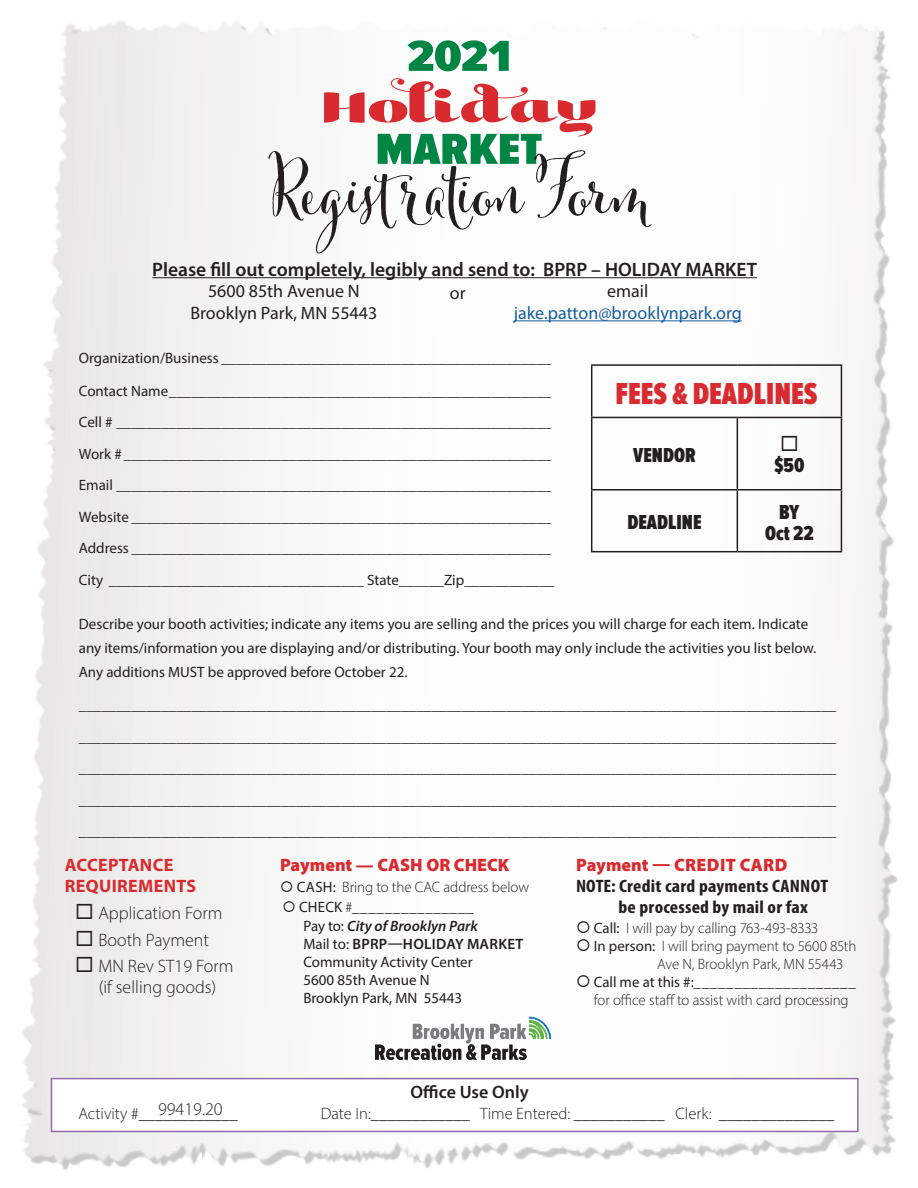
<style>
.page{position:relative;width:918px;height:1188px;background:#fff}
.page>*{position:absolute;margin:0;border:0;box-sizing:border-box;transform-origin:0 0}
.t1{font:700 85.5px "Cantoni Pro";letter-spacing:.015em;color:#231f20}
.t2{font:51px "Kari Display Pro";letter-spacing:.01em;color:#d92b2f;scale:1.25 1}
.t3{font:900 45px "Proxima Nova Ex Cn";letter-spacing:-.005em;color:#008544;scale:1.25 1}
.t4{font:900 31.5px "Proxima Nova Ex Cn";color:#d92b2f}
.t5{font:900 21px/21px "Proxima Nova Ex Cn";color:#231f20;text-align:center}
.t6{font:600 19.5px "Myriad Pro";color:#231f20}
.t7{font:300 18px/21px "Myriad Pro";color:#231f20;text-align:center}
.t8{font:700 condensed 18px/21px "Myriad Pro";letter-spacing:.01em;color:#231f20;scale:1.1 1}
.t9{font:18px/21.6px "Myriad Pro";color:#231f20;text-align:center}
.t10{font:900 18px "Myriad Pro";letter-spacing:.005em;color:#d92b2f}
.t11{font:18px "Myriad Pro";color:#175d9e}
.t12{font:700 18px/21px "Myriad Pro";letter-spacing:.02em;color:#d92b2f}
.t13{font:600 18px "Myriad Pro";color:#231f20}
.t14{font:300 16.5px "Myriad Pro";color:#231f20}
.t15{font:300 15px/31.5px "Myriad Pro";letter-spacing:-.005em;color:#231f20}
.t16{font:15px/18px "Myriad Pro";color:#231f20}
.t17{font:italic 600 15px/19.5px "Myriad Pro";color:#231f20;text-align:right}
.s1{font-weight:400}
.s2{font-weight:400;font-style:normal}
.s3{font-weight:300;font-style:normal}
.s4{font-weight:600}
</style>
<div class="page">
<img style="left:22px;top:21px;width:876px;height:1149px">
<div style="left:51px;top:1078px;width:808px;height:54px;background:#fff;border:2px solid #9769ac"></div>
<hr style="left:152px;top:277px;width:605px;height:1px;background:#231f20">
<hr style="left:514px;top:320px;width:228px;height:1px;background:#175d9e">
<hr style="left:591px;top:364px;width:146px;height:2px;background:#231f20">
<hr style="left:591px;top:366px;width:1px;height:51px;background:#231f20">
<hr style="left:737px;top:364px;width:105px;height:2px;background:#231f20">
<hr style="left:841px;top:366px;width:1px;height:51px;background:#231f20">
<hr style="left:591px;top:417px;width:146px;height:1px;background:#231f20">
<hr style="left:591px;top:418px;width:1px;height:71px;background:#231f20">
<hr style="left:737px;top:417px;width:105px;height:1px;background:#231f20">
<hr style="left:737px;top:418px;width:1px;height:71px;background:#231f20">
<hr style="left:841px;top:418px;width:1px;height:71px;background:#231f20">
<hr style="left:591px;top:489px;width:146px;height:1px;background:#231f20">
<hr style="left:591px;top:490px;width:1px;height:61px;background:#231f20">
<hr style="left:737px;top:489px;width:105px;height:1px;background:#231f20">
<hr style="left:737px;top:490px;width:1px;height:61px;background:#231f20">
<hr style="left:841px;top:490px;width:1px;height:61px;background:#231f20">
<hr style="left:591px;top:551px;width:146px;height:1px;background:#231f20">
<hr style="left:737px;top:551px;width:105px;height:1px;background:#231f20">
<img style="left:376px;top:1016px;width:174px;height:43px">
<svg style="left:782px;top:436px;width:15px;height:15px"></svg>
<h3 class="t3" style="left:407px;top:31px;width:85px">2021</h3>
<h2 class="t2" style="left:321px;top:73px;width:222px">Holiday</h2>
<h3 class="t3" style="left:375px;top:124px;width:135px">MARKET</h3>
<h1 class="t1" style="left:269px;top:135px;width:382px">Registration Form</h1>
<h3 class="t6" style="left:152px;top:257px;width:606px">Please fill out completely, legibly and send to: BPRP – HOLIDAY MARKET</h3>
<p class="t9" style="left:190px;top:280px;width:188px">5600 85th Avenue N<br>Brooklyn Park, MN 55443</p>
<p class="t9" style="left:607px;top:280px;width:43px">email</p>
<p class="t9" style="left:450px;top:281px;width:17px">or</p>
<p class="t11" style="left:514px;top:302px;width:229px">jake.patton@brooklynpark.org</p>
<p class="t15" style="left:79px;top:342px;width:474px"><span class="s1">Organization/Business</span> ____________________________________________</p>
<p class="t15" style="left:79px;top:375px;width:477px"><span class="s1">Contact Name</span>___________________________________________________ <span class="s1">Cell #</span> __________________________________________________________ <span class="s1">Work #</span> _________________________________________________________ <span class="s1">Email</span> __________________________________________________________ <span class="s1">Website</span> ________________________________________________________ <span class="s1">Address</span> ________________________________________________________ <span class="s1">City</span> __________________________________ <span class="s1">State</span>______<span class="s1">Zip</span>____________</p>
<p class="t16" style="left:79px;top:612px;width:739px;line-height:24px">Describe your booth activities; indicate any items you are selling and the prices you will charge for each item. Indicate any items/information you are displaying and/or distributing. Your booth may only include the activities you list below.<br>Any additions MUST be approved before October 22.</p>
<p class="t15" style="left:79px;top:689px;width:759px;text-align:justify">_____________________________________________________________________________________________________ _____________________________________________________________________________________________________ _____________________________________________________________________________________________________ _____________________________________________________________________________________________________ _____________________________________________________________________________________________________</p>
<p class="t12" style="left:65px;top:854px;width:133px">ACCEPTANCE<br>REQUIREMENTS</p>
<p class="t7" style="left:75px;top:903px;width:149px">◻ Application Form</p>
<p class="t7" style="left:75px;top:930px;width:135px">◻ Booth Payment</p>
<p class="t7" style="left:75px;top:955px;width:160px">◻ MN Rev ST19 Form (if selling goods)</p>
<h3 class="t4" style="left:616px;top:376px;width:204px">FEES &amp; DEADLINES</h3>
<h3 class="t5" style="left:633px;top:445px;width:64px">VENDOR</h3>
<h3 class="t5" style="left:774px;top:456px;width:31px">$50</h3>
<h3 class="t5" style="left:627px;top:512px;width:76px">DEADLINE</h3>
<h3 class="t5" style="left:765px;top:502px;width:50px">BY<br>Oct 22</h3>
<p class="t10" style="left:576px;top:853px;width:213px">Payment — CREDIT CARD</p>
<p class="t8" style="left:619px;top:875px;width:192px;text-indent:-43px">NOTE:Credit card payments CANNOT be processed by mail or fax</p>
<p class="t15" style="left:576px;top:912px;width:244px">○ <span class="s1">Call:</span> I will pay by calling 763-493-8333</p>
<p class="t15" style="left:657px;top:937px;width:201px;line-height:18px;text-indent:-81px">○ <span class="s1">In person:</span> I will bring payment to 5600 85th<br>Ave N, Brooklyn Park, MN 55443</p>
<p class="t15" style="left:594px;top:973px;width:264px;line-height:18px;text-indent:-18px">○ <span class="s1">Call me at this #:</span>____________________ for office staff to assist with card processing</p>
<p class="t10" style="left:280px;top:853px;width:231px">Payment — CASH OR CHECK</p>
<p class="t15" style="left:280px;top:872px;width:250px">○ <span class="s1">CASH:</span> Bring to the CAC address below</p>
<p class="t17" style="left:282px;top:897px;width:197px">○ <span class="s2">CHECK</span> <span class="s3">#_______________<br></span><span class="s2">Pay to:</span> City of Brooklyn Park</p>
<p class="t16" style="left:303px;top:935px;width:222px">Mail to: <span class="s4">BPRP—HOLIDAY MARKET<br></span>Community Activity Center<br>5600 85th Avenue N<br>Brooklyn Park, MN 55443</p>
<p class="t13" style="left:410px;top:1080px;width:120px">Office Use Only</p>
<p class="t7" style="left:158px;top:1098px;width:66px">99419.20</p>
<p class="t14" style="left:78px;top:1103px;width:161px">Activity #____________</p>
<p class="t14" style="left:321px;top:1103px;width:515px">Date In:____________ Time Entered: ___________ Clerk: ______________</p>
</div>
